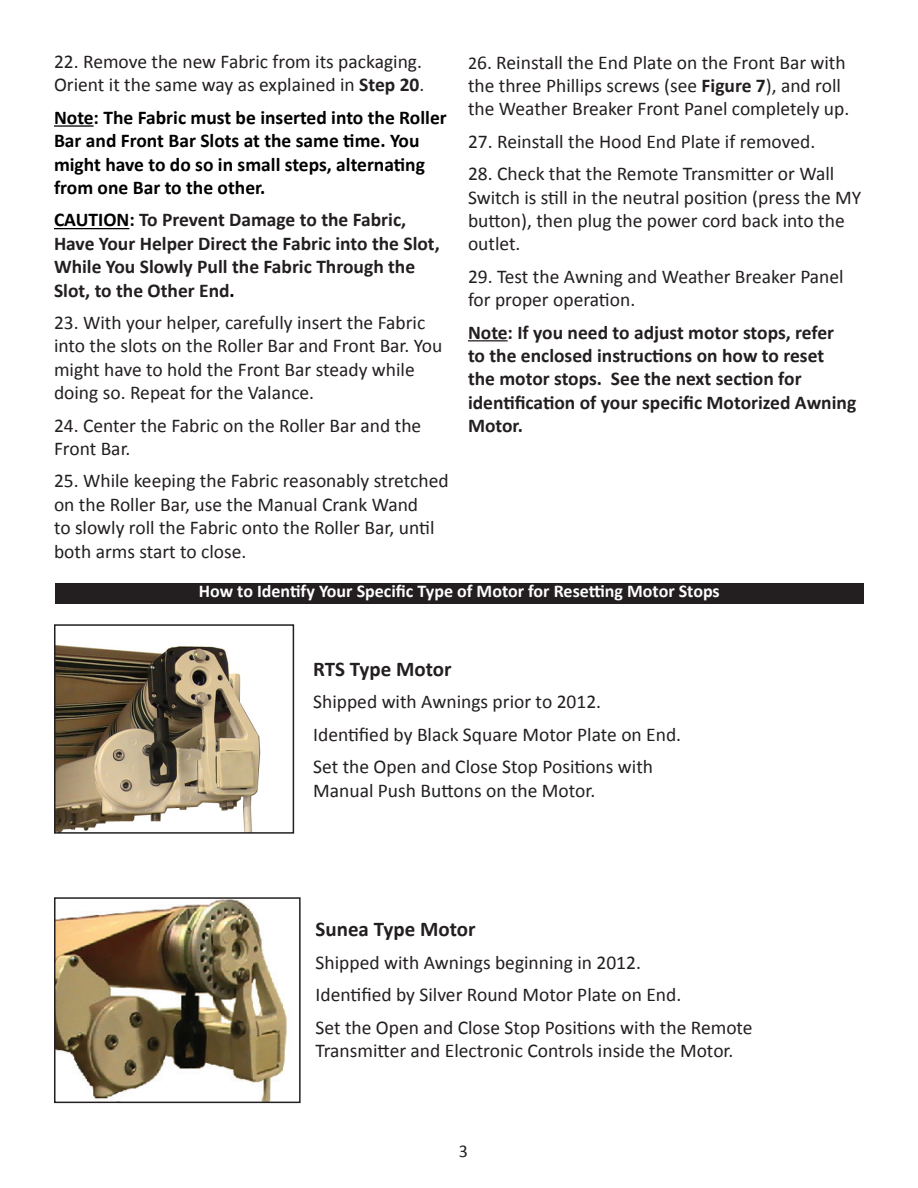
<style>
.page{position:relative;width:918px;height:1188px;background:#fff}
.page>*{position:absolute;margin:0;border:0;box-sizing:border-box;transform-origin:0 0}
.Paragraph_Style_1{font:700 21px "Calibri";color:#231f20}
.Paragraph_Style_1-2{font:19.5px/23.4px "Calibri";color:#231f20}
.Paragraph_Style_1-3{font:700 19.5px/23.4px "Calibri";color:#231f20}
.WARNING{font:700 19.5px/23.4px "Calibri";color:#000}
.WARNING-2{font:700 19.5px/23.4px "Calibri";color:#231f20}
.WARNING-3{font:19.5px/23.4px "Calibri";color:#231f20}
.Paragraph_Style_1-4{font:700 18px "Calibri";color:#fff}
.t1{font:18px "Calibri";color:#231f20}
.s1{font-weight:700}
.s2{color:#000}
.s3{font-size:18px}
</style>
<div class="page">
<hr style="left:54px;top:125px;width:40px;height:2px;background:#000">
<hr style="left:54px;top:228px;width:75px;height:1px;background:#000">
<hr style="left:468px;top:340px;width:40px;height:1px;background:#231f20">
<img style="left:57px;top:900px;width:230px;height:200px">
<div style="left:54px;top:897px;width:247px;height:206px;border:2px solid #231f20"></div>
<img style="left:57px;top:645px;width:204px;height:186px">
<div style="left:54px;top:624px;width:240px;height:210px;border:2px solid #231f20"></div>
<div style="left:55px;top:583px;width:809px;height:21px;background:#231f20"></div>
<p class="Paragraph_Style_1-2" style="left:54px;top:50px;width:372px">22. Remove the new Fabric from its packaging.<br>Orient it the same way as explained in <span class="s1">Step 20</span>.</p>
<p class="WARNING" style="left:54px;top:106px;width:394px">Note: The Fabric must be inserted into the Roller Bar and Front Bar Slots at the same time. You might have to do so in small steps, alternating from one Bar to the other.</p>
<p class="WARNING-2" style="left:54px;top:208px;width:387px"><span class="s2">CAUTION:</span> To Prevent Damage to the Fabric, Have Your Helper Direct the Fabric into the Slot, While You Slowly Pull the Fabric Through the Slot, to the Other End<span class="s2">.</span></p>
<p class="Paragraph_Style_1-2" style="left:54px;top:311px;width:390px">23. With your helper, carefully insert the Fabric into the slots on the Roller Bar and Front Bar. You might have to hold the Front Bar steady while doing so. Repeat for the Valance.</p>
<p class="WARNING-3" style="left:54px;top:414px;width:369px">24. Center the Fabric on the Roller Bar and the<br>Front Bar.</p>
<p class="Paragraph_Style_1-2" style="left:54px;top:469px;width:396px">25. While keeping the Fabric reasonably stretched on the Roller Bar, use the Manual Crank Wand<br>to slowly roll the Fabric onto the Roller Bar, until both arms start to close.</p>
<p class="Paragraph_Style_1-2" style="left:468px;top:51px;width:383px"><span class="s3">2</span>6. Reinstall the End Plate on the Front Bar with the three Phillips screws (see <span class="s1">Figure 7</span>), and roll the Weather Breaker Front Panel completely up.</p>
<p class="Paragraph_Style_1-2" style="left:468px;top:130px;width:349px">27. Reinstall the Hood End Plate if removed.</p>
<p class="Paragraph_Style_1-2" style="left:468px;top:162px;width:395px">28. Check that the Remote Transmitter or Wall Switch is still in the neutral position (press the MY button), then plug the power cord back into the outlet.</p>
<p class="Paragraph_Style_1-2" style="left:468px;top:265px;width:377px">29. Test the Awning and Weather Breaker Panel for proper operation.</p>
<p class="Paragraph_Style_1-3" style="left:468px;top:320px;width:390px">Note: If you need to adjust motor stops, refer<br>to the enclosed instructions on how to reset<br>the motor stops. See the next section for identification of your specific Motorized Awning Motor.</p>
<p class="Paragraph_Style_1-4" style="left:199px;top:579px;width:522px">How to Identify Your Specific Type of Motor for Resetting Motor Stops</p>
<p class="Paragraph_Style_1" style="left:313px;top:656px;width:140px">RTS Type Motor</p>
<p class="Paragraph_Style_1-2" style="left:313px;top:690px;width:290px">Shipped with Awnings prior to 2012.</p>
<p class="Paragraph_Style_1-2" style="left:313px;top:723px;width:369px">Identified by Black Square Motor Plate on End.</p>
<p class="Paragraph_Style_1-2" style="left:313px;top:755px;width:341px">Set the Open and Close Stop Positions with<br>Manual Push Buttons on the Motor.</p>
<p class="Paragraph_Style_1" style="left:316px;top:916px;width:161px">Sunea Type Motor</p>
<p class="Paragraph_Style_1-2" style="left:316px;top:951px;width:327px">Shipped with Awnings beginning in 2012.</p>
<p class="Paragraph_Style_1-2" style="left:316px;top:983px;width:367px">Identified by Silver Round Motor Plate on End.</p>
<p class="Paragraph_Style_1-2" style="left:316px;top:1016px;width:439px">Set the Open and Close Stop Positions with the Remote<br>Transmitter and Electronic Controls inside the Motor.</p>
<p class="t1" style="left:459px;top:1139px;width:11px">3</p>
</div>
